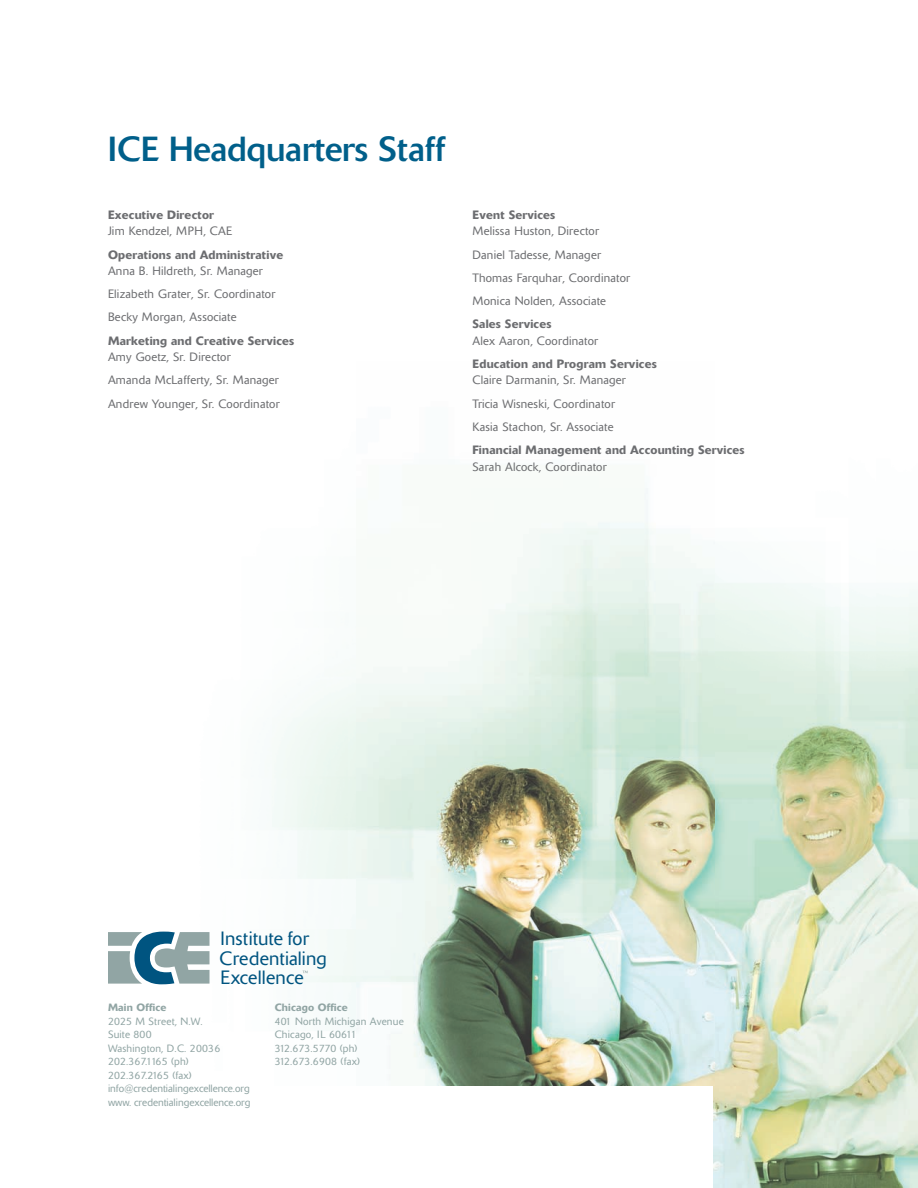
<style>
.page{position:relative;width:918px;height:1188px;background:#fff}
.page>*{position:absolute;margin:0;border:0;box-sizing:border-box;transform-origin:0 0}
.t1{font:34.5px "Delta";color:#005f8a}
.t2{font:300 19.05px/19px "Delta";letter-spacing:.01em;color:#005480}
.t3{font:300 12px/23.2px "Delta";letter-spacing:.02em;color:#6c6d70}
.t4{font:500 12px "Delta";letter-spacing:.02em;color:#6c6d70}
.t5{font:300 10.5px/13.5px "Delta";color:#91a5a4}
.t6{font:300 10.5px/13.5px "Delta";letter-spacing:.02em;color:#91a5a4}
.t7{font:500 10.5px "Delta";letter-spacing:.02em;color:#91a5a4}
</style>
<div class="page">
<img style="left:157px;top:488px;width:761px;height:700px">
<svg style="left:108px;top:932px;width:102px;height:52px"></svg>
<h1 class="t1" style="left:108px;top:129px;width:339px">ice headquarters Staff</h1>
<p class="t4" style="left:108px;top:207px;width:108px">Executive Director</p>
<p class="t3" style="left:108px;top:220px;width:126px">Jim Kendzel, MPH, CAE</p>
<p class="t4" style="left:108px;top:247px;width:177px">Operations and Administrative</p>
<p class="t3" style="left:108px;top:259px;width:169px">Anna B. Hildreth, Sr. Manager<br>Elizabeth Grater, Sr. Coordinator<br>Becky Morgan, Associate</p>
<p class="t4" style="left:108px;top:333px;width:188px">Marketing and Creative Services</p>
<p class="t3" style="left:108px;top:346px;width:173px">Amy Goetz, Sr. Director<br>Amanda McLafferty, Sr. Manager<br>Andrew Younger, Sr. Coordinator</p>
<p class="t4" style="left:472px;top:207px;width:84px">Event Services</p>
<p class="t3" style="left:472px;top:220px;width:159px">Melissa Huston, Director<br>Daniel Tadesse, Manager<br>Thomas Farquhar, Coordinator<br>Monica Nolden, Associate</p>
<p class="t4" style="left:472px;top:317px;width:80px">Sales Services</p>
<p class="t3" style="left:472px;top:329px;width:127px">Alex Aaron, Coordinator</p>
<p class="t4" style="left:472px;top:357px;width:186px">Education and Program Services</p>
<p class="t3" style="left:472px;top:369px;width:155px">Claire Darmanin, Sr. Manager<br>Tricia Wisneski, Coordinator<br>Kasia Stachon, Sr. Associate</p>
<p class="t4" style="left:472px;top:443px;width:274px">Financial Management and Accounting Services</p>
<p class="t3" style="left:472px;top:455px;width:136px">Sarah Alcock, Coordinator</p>
<h2 class="t2" style="left:220px;top:930px;width:109px">Institute for<br>Credentialing<br>Excellence</h2>
<p class="t7" style="left:108px;top:1001px;width:60px">Main Office</p>
<p class="t5" style="left:108px;top:1015px;width:144px">2025 M Street, N.W.<br>Suite 800<br>Washington, D.C. 20036<br>202.367.1165 (ph)<br>202.367.2165 (fax) info@credentialingexcellence.org www. credentialingexcellence.org</p>
<p class="t7" style="left:275px;top:1001px;width:74px">Chicago Office</p>
<p class="t6" style="left:275px;top:1015px;width:131px">401 North Michigan Avenue<br>Chicago, IL 60611<br>312.673.5770 (ph)<br>312.673.6908 (fax)</p>
</div>
